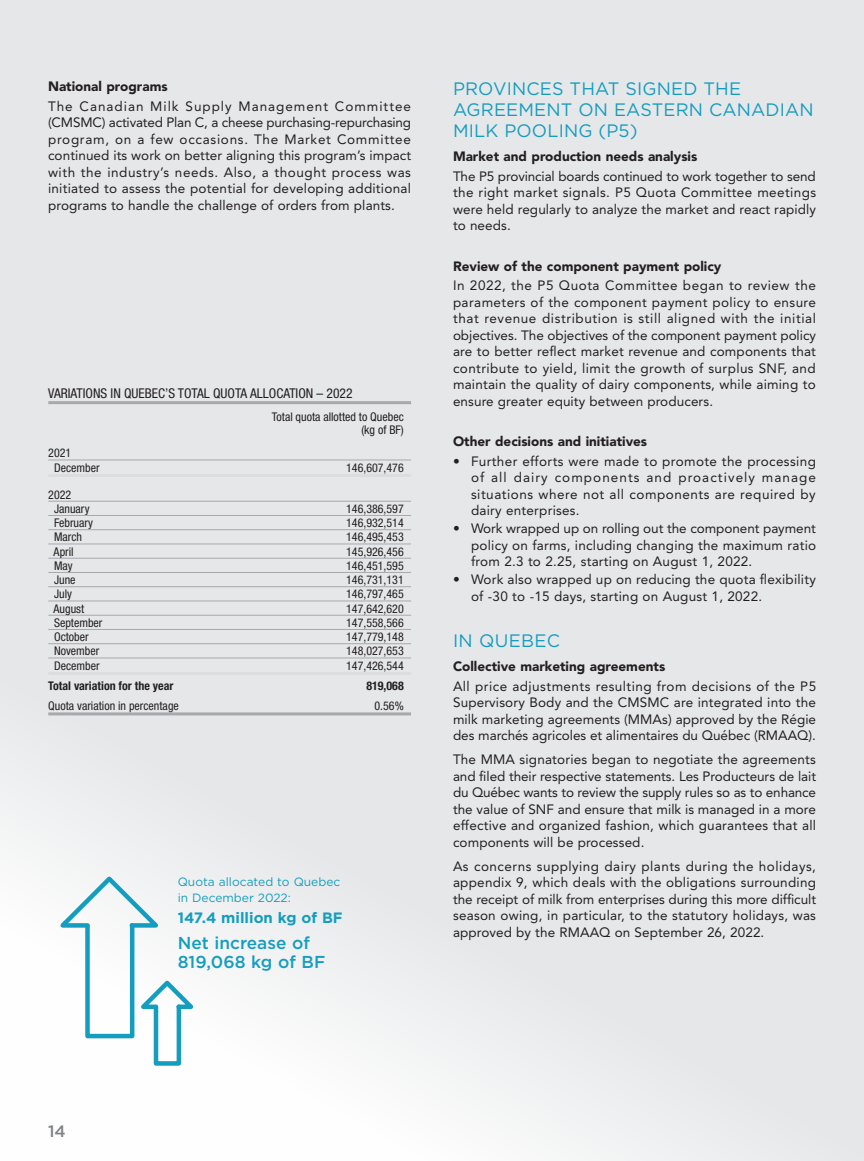
<style>
.page{position:relative;width:864px;height:1161px;background:#e6e7e9}
.page>*{position:absolute;margin:0;border:0;box-sizing:border-box;transform-origin:0 0}
.t1{font:18px/21px "Gotham";letter-spacing:.01em;color:#149dbf}
.t2{font:500 17.25px/18.8px "Gotham";color:#149dbf}
.t3{font:500 16.5px "Gotham";color:#808285}
.t4{font:700 15px "Gotham";color:#149dbf}
.t5{font:13.5px/16.5px "Avenir";letter-spacing:.01em;color:#231f20;text-align:justify}
.t6{font:900 13.5px "Avenir";color:#231f20}
.t7{font:condensed 13.5px "Helvetica Neue";color:#231f20}
.t8{font:condensed 12px/14.2px "Helvetica Neue";color:#231f20}
.t9{font:12px/16.5px "Gotham";color:#149dbf}
.t10{font:700 condensed 12px "Helvetica Neue";color:#231f20}
</style>
<div class="page">
<hr style="left:48px;top:401px;width:363px;height:3px;background:#a8a9ad">
<hr style="left:48px;top:460px;width:363px;height:1px;background:#a8a9ad">
<hr style="left:48px;top:474px;width:363px;height:3px;background:#dcdddf">
<hr style="left:48px;top:501px;width:363px;height:1px;background:#a8a9ad">
<hr style="left:48px;top:515px;width:363px;height:1px;background:#a8a9ad">
<hr style="left:48px;top:529px;width:363px;height:1px;background:#a8a9ad">
<hr style="left:48px;top:544px;width:363px;height:1px;background:#a8a9ad">
<hr style="left:48px;top:558px;width:363px;height:1px;background:#a8a9ad">
<hr style="left:48px;top:572px;width:363px;height:1px;background:#a8a9ad">
<hr style="left:48px;top:586px;width:363px;height:1px;background:#a8a9ad">
<hr style="left:48px;top:601px;width:363px;height:1px;background:#a8a9ad">
<hr style="left:48px;top:615px;width:363px;height:1px;background:#a8a9ad">
<hr style="left:48px;top:629px;width:363px;height:1px;background:#a8a9ad">
<hr style="left:48px;top:643px;width:363px;height:1px;background:#a8a9ad">
<hr style="left:48px;top:658px;width:363px;height:1px;background:#a8a9ad">
<hr style="left:48px;top:672px;width:363px;height:3px;background:#dcdddf">
<hr style="left:48px;top:712px;width:363px;height:3px;background:#a8a9ad">
<div style="left:154px;top:1004px;width:27px;height:62px;border:4px solid #149dbf"></div>
<svg style="left:59px;top:875px;width:136px;height:166px"></svg>
<p class="t6" style="left:48px;top:78px;width:121px">National programs</p>
<p class="t5" style="left:48px;top:98px;width:365px">The Canadian Milk Supply Management Committee (CMSMC) activated Plan C, a cheese purchasing-repurchasing program, on a few occasions. The Market Committee continued its work on better aligning this program’s impact with the industry’s needs. Also, a thought process was initiated to assess the potential for developing additional programs to handle the challenge of orders from plants.</p>
<p class="t7" style="left:48px;top:386px;width:306px">VARIATIONS IN QUEBEC’S TOTAL QUOTA ALLOCATION – 2022</p>
<p class="t8" style="left:272px;top:410px;width:133px;line-height:13.5px;text-align:right">Total quota allotted to Quebec (kg of BF)</p>
<p class="t8" style="left:54px;top:446px;width:47px;text-indent:-6px">2021<br>December</p>
<p class="t8" style="left:346px;top:460px;width:59px">146,607,476</p>
<p class="t8" style="left:54px;top:487px;width:37px;text-indent:-6px">2022<br>January</p>
<p class="t8" style="left:346px;top:501px;width:59px">146,386,597</p>
<p class="t8" style="left:54px;top:516px;width:40px">February</p>
<p class="t8" style="left:346px;top:516px;width:59px">146,932,514</p>
<p class="t8" style="left:54px;top:530px;width:29px">March</p>
<p class="t8" style="left:346px;top:530px;width:59px">146,495,453</p>
<p class="t8" style="left:54px;top:544px;width:22px">April</p>
<p class="t8" style="left:346px;top:544px;width:59px">145,926,456</p>
<p class="t8" style="left:54px;top:558px;width:20px">May</p>
<p class="t8" style="left:346px;top:558px;width:59px">146,451,595</p>
<p class="t8" style="left:54px;top:573px;width:23px">June</p>
<p class="t8" style="left:346px;top:573px;width:59px">146,731,131</p>
<p class="t8" style="left:54px;top:587px;width:19px">July</p>
<p class="t8" style="left:346px;top:587px;width:59px">146,797,465</p>
<p class="t8" style="left:54px;top:601px;width:32px">August</p>
<p class="t8" style="left:346px;top:601px;width:59px">147,642,620</p>
<p class="t8" style="left:54px;top:615px;width:50px">September</p>
<p class="t8" style="left:346px;top:615px;width:59px">147,558,566</p>
<p class="t8" style="left:54px;top:630px;width:36px">October</p>
<p class="t8" style="left:346px;top:630px;width:59px">147,779,148</p>
<p class="t8" style="left:54px;top:644px;width:47px">November</p>
<p class="t8" style="left:346px;top:644px;width:59px">148,027,653</p>
<p class="t8" style="left:54px;top:658px;width:47px">December</p>
<p class="t8" style="left:346px;top:658px;width:59px">147,426,544</p>
<p class="t10" style="left:48px;top:678px;width:127px">Total variation for the year</p>
<p class="t10" style="left:366px;top:678px;width:39px">819,068</p>
<p class="t8" style="left:48px;top:699px;width:132px">Quota variation in percentage</p>
<p class="t8" style="left:375px;top:699px;width:31px">0.56%</p>
<p class="t9" style="left:178px;top:873px;width:164px">Quota allocated to Quebec in December 2022:</p>
<p class="t4" style="left:178px;top:909px;width:167px">147.4 million kg of BF</p>
<p class="t2" style="left:178px;top:934px;width:149px">Net increase of<br>819,068 kg of BF</p>
<h1 class="t1" style="left:453px;top:78px;width:362px">PROVINCES THAT SIGNED THE<br>AGREEMENT ON EASTERN CANADIAN<br>MILK POOLING (P5)</h1>
<p class="t6" style="left:453px;top:148px;width:246px">Market and production needs analysis</p>
<p class="t5" style="left:453px;top:168px;width:365px">The P5 provincial boards continued to work together to send the right market signals. P5 Quota Committee meetings were held regularly to analyze the market and react rapidly to needs.</p>
<p class="t6" style="left:453px;top:258px;width:270px">Review of the component payment policy</p>
<p class="t5" style="left:453px;top:277px;width:365px">In 2022, the P5 Quota Committee began to review the parameters of the component payment policy to ensure that revenue distribution is still aligned with the initial objectives. The objectives of the component payment policy are to better reflect market revenue and components that contribute to yield, limit the growth of surplus SNF, and maintain the quality of dairy components, while aiming to ensure greater equity between producers.</p>
<p class="t6" style="left:453px;top:433px;width:196px">Other decisions and initiatives</p>
<p class="t5" style="left:471px;top:453px;width:347px;text-indent:-18px">• Further efforts were made to promote the processing of all dairy components and proactively manage situations where not all components are required by dairy enterprises.</p>
<p class="t5" style="left:471px;top:520px;width:347px;text-indent:-18px">• Work wrapped up on rolling out the component payment policy on farms, including changing the maximum ratio from 2.3 to 2.25, starting on August 1, 2022.</p>
<p class="t5" style="left:471px;top:571px;width:346px;text-indent:-18px">• Work also wrapped up on reducing the quota flexibility of -30 to -15 days, starting on August 1, 2022.</p>
<h1 class="t1" style="left:453px;top:630px;width:109px">IN QUEBEC</h1>
<p class="t6" style="left:453px;top:658px;width:214px">Collective marketing agreements</p>
<p class="t5" style="left:453px;top:678px;width:365px">All price adjustments resulting from decisions of the P5<br>Supervisory Body and the CMSMC are integrated into the milk marketing agreements (MMAs) approved by the Régie des marchés agricoles et alimentaires du Québec (RMAAQ).</p>
<p class="t5" style="left:453px;top:751px;width:365px">The MMA signatories began to negotiate the agreements and filed their respective statements. Les Producteurs de lait du Québec wants to review the supply rules so as to enhance the value of SNF and ensure that milk is managed in a more effective and organized fashion, which guarantees that all components will be processed.</p>
<p class="t5" style="left:453px;top:858px;width:365px">As concerns supplying dairy plants during the holidays, appendix 9, which deals with the obligations surrounding the receipt of milk from enterprises during this more difficult season owing, in particular, to the statutory holidays, was approved by the RMAAQ on September 26, 2022.</p>
<p class="t3" style="left:48px;top:1121px;width:19px">14</p>
</div>
